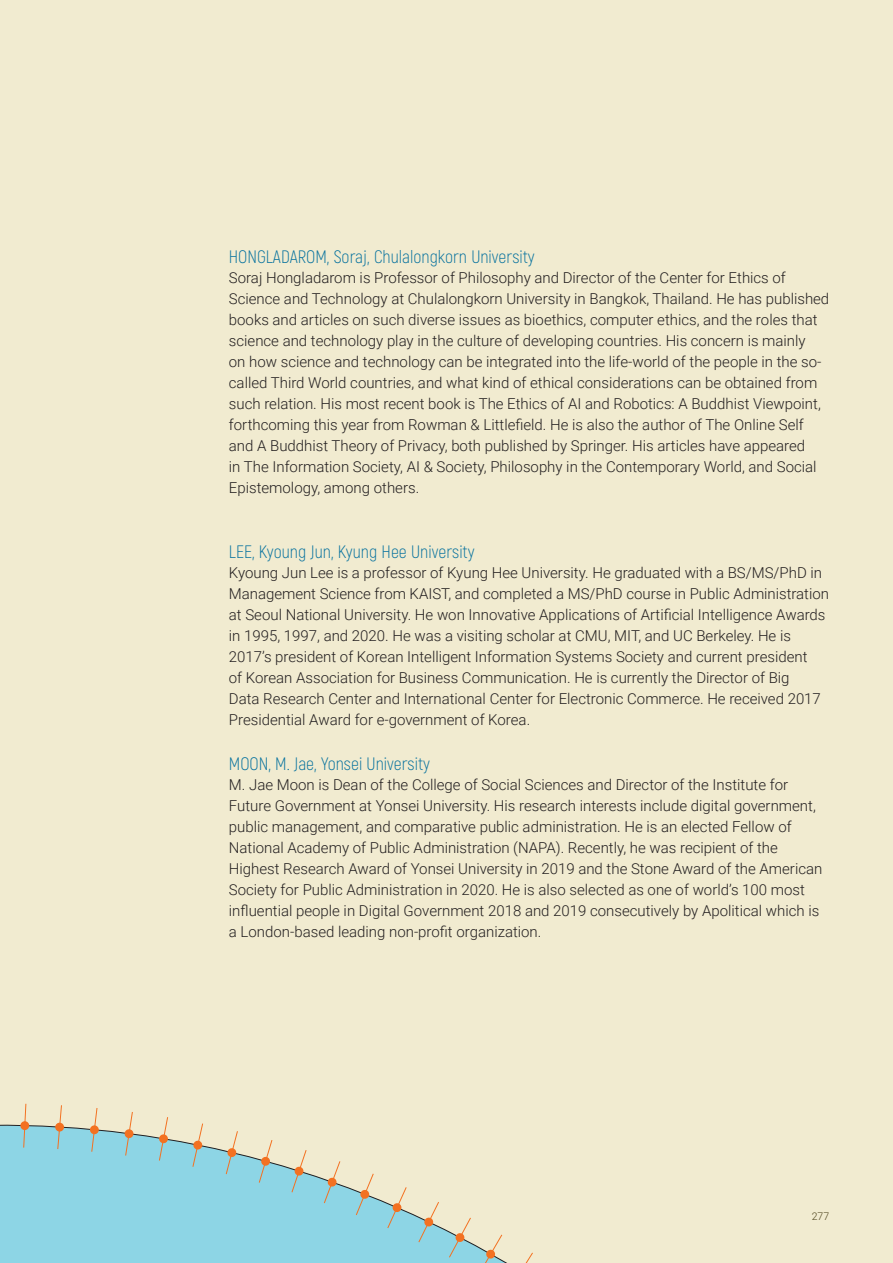
<style>
.page{position:relative;width:893px;height:1263px;background:#f1ebd0}
.page>*{position:absolute;margin:0;border:0;box-sizing:border-box;transform-origin:0 0}
.t1{font:300 18px "Akrobat";color:#05719e}
.t2{font:300 15px/21px "Roboto";color:#231f20}
.t3{font:300 10.5px "Roboto";color:#4d431c}
</style>
<div class="page">
<svg style="left:0;top:1125px;width:507px;height:138px"></svg>
<svg style="left:525px;top:1252px;width:8px;height:11px"></svg>
<svg style="left:479px;top:1234px;width:23px;height:29px"></svg>
<svg style="left:449px;top:1217px;width:22px;height:41px"></svg>
<svg style="left:418px;top:1202px;width:21px;height:40px"></svg>
<svg style="left:387px;top:1187px;width:20px;height:41px"></svg>
<svg style="left:356px;top:1173px;width:18px;height:42px"></svg>
<svg style="left:324px;top:1161px;width:16px;height:42px"></svg>
<svg style="left:292px;top:1150px;width:14px;height:42px"></svg>
<svg style="left:259px;top:1140px;width:13px;height:43px"></svg>
<svg style="left:226px;top:1131px;width:12px;height:43px"></svg>
<svg style="left:193px;top:1123px;width:10px;height:44px"></svg>
<svg style="left:159px;top:1117px;width:9px;height:44px"></svg>
<svg style="left:125px;top:1112px;width:8px;height:44px"></svg>
<svg style="left:90px;top:1125px;width:9px;height:9px"></svg>
<svg style="left:91px;top:1108px;width:6px;height:44px"></svg>
<svg style="left:55px;top:1122px;width:9px;height:10px"></svg>
<svg style="left:57px;top:1105px;width:5px;height:44px"></svg>
<div style="left:20px;top:1121px;width:9px;height:9px;background:#f37121;border-radius:50%"></div>
<svg style="left:23px;top:1103px;width:3px;height:45px"></svg>
<p class="t1" style="left:229px;top:246px;width:307px">HONGLADAROM, Soraj, Chulalongkorn University</p>
<p class="t2" style="left:229px;top:266px;width:602px">Soraj Hongladarom is Professor of Philosophy and Director of the Center for Ethics of Science and Technology at Chulalongkorn University in Bangkok, Thailand. He has published books and articles on such diverse issues as bioethics, computer ethics, and the roles that science and technology play in the culture of developing countries. His concern is mainly<br>on how science and technology can be integrated into the life-world of the people in the so&shy;called Third World countries, and what kind of ethical considerations can be obtained from such relation. His most recent book is The Ethics of AI and Robotics: A Buddhist Viewpoint, forthcoming this year from Rowman &amp; Littlefield. He is also the author of The Online Self and A Buddhist Theory of Privacy, both published by Springer. His articles have appeared<br>in The Information Society, AI &amp; Society, Philosophy in the Contemporary World, and Social Epistemology, among others.</p>
<p class="t1" style="left:229px;top:541px;width:247px">LEE, Kyoung Jun, Kyung Hee University</p>
<p class="t2" style="left:229px;top:562px;width:602px">Kyoung Jun Lee is a professor of Kyung Hee University. He graduated with a BS/MS/PhD in Management Science from KAIST, and completed a MS/PhD course in Public Administration at Seoul National University. He won Innovative Applications of Artificial Intelligence Awards in 1995, 1997, and 2020. He was a visiting scholar at CMU, MIT, and UC Berkeley. He is 2017’s president of Korean Intelligent Information Systems Society and current president<br>of Korean Association for Business Communication. He is currently the Director of Big<br>Data Research Center and International Center for Electronic Commerce. He received 2017<br>Presidential Award for e-government of Korea.</p>
<p class="t1" style="left:229px;top:753px;width:203px">MOON, M. Jae, Yonsei University</p>
<p class="t2" style="left:229px;top:773px;width:595px">M. Jae Moon is Dean of the College of Social Sciences and Director of the Institute for Future Government at Yonsei University. His research interests include digital government, public management, and comparative public administration. He is an elected Fellow of National Academy of Public Administration (NAPA). Recently, he was recipient of the Highest Research Award of Yonsei University in 2019 and the Stone Award of the American Society for Public Administration in 2020. He is also selected as one of world’s 100 most influential people in Digital Government 2018 and 2019 consecutively by Apolitical which is a London-based leading non-profit organization.</p>
<p class="t3" style="left:812px;top:1209px;width:19px">277</p>
</div>
